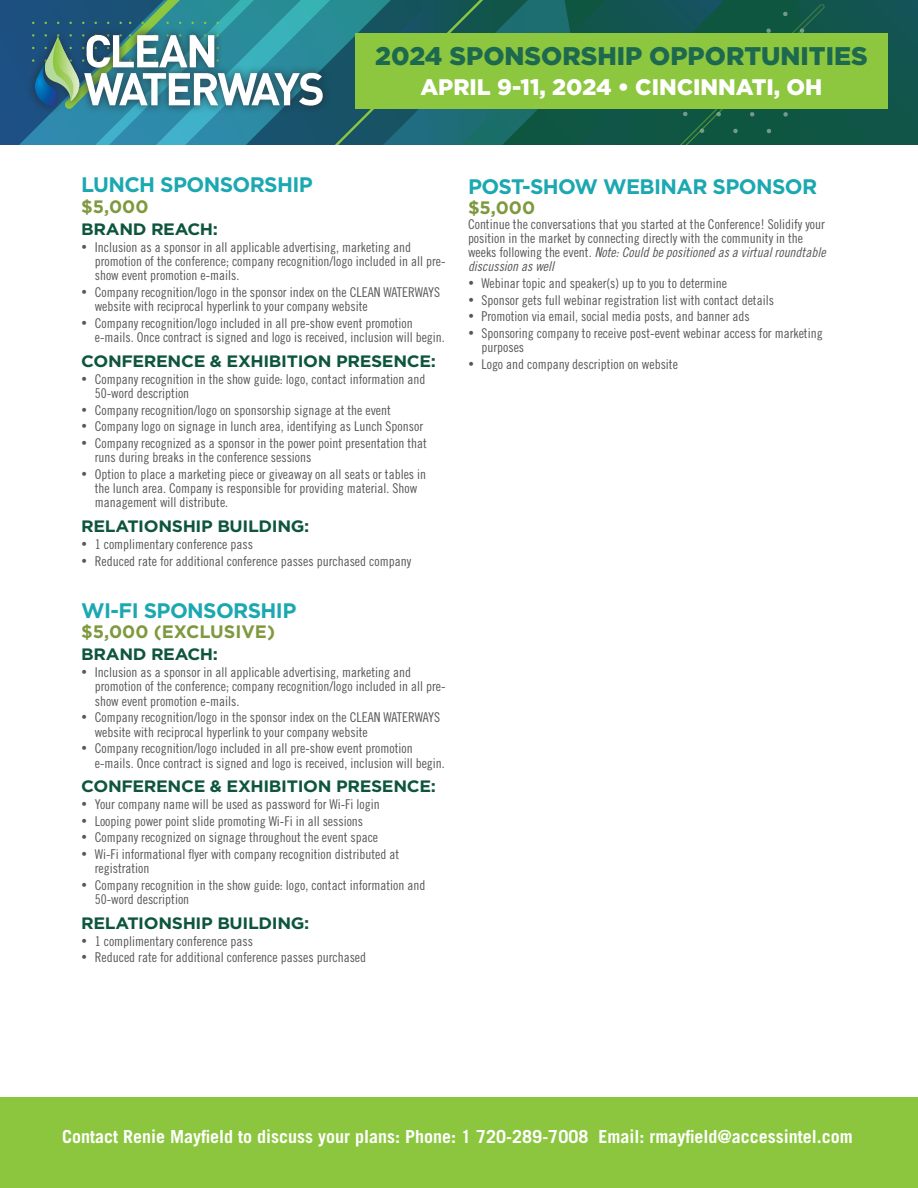
<style>
.page{position:relative;width:918px;height:1188px;background:#fff}
.page>*{position:absolute;margin:0;border:0;box-sizing:border-box;transform-origin:0 0}
.t1{font:900 25.5px "Gotham";color:#1c694f}
.t2{font:900 22.5px "Gotham";color:#fff}
.sponsorship_type{font:700 21px "Gotham";letter-spacing:-.03em;color:#1ca8b1}
.t3{font:700 18px "Trade Gothic LT Std";color:#fff}
.Price{font:700 18px "Gotham";color:#7f993f}
.sub_type{font:700 16.5px "Gotham";letter-spacing:-.02em;color:#0e553e;scale:1.06 1}
.no_bullets_-_des{font:13.5px/14.2px "Trade Gothic LT Std Cn 18";color:#57585a}
.s1{font-family:"Trade Gothic LT Std Cn 18 Obl"}
</style>
<div class="page">
<div style="left:629px;top:0;width:289px;height:145px;background:#12554c"></div>
<div style="left:355px;top:33px;width:533px;height:75px;background:#8dc63f"></div>
<svg style="left:0;top:0;width:824px;height:145px"></svg>
<img style="left:51px;top:36px;width:4px;height:65px">
<img style="left:55px;top:36px;width:24px;height:65px">
<div style="left:0;top:1098px;width:918px;height:90px;background:#8bc63e"></div>
<h1 class="t1" style="left:375px;top:38px;width:494px">2024 SPONSORSHIP OPPORTUNITIES</h1>
<h2 class="t2" style="left:420px;top:72px;width:403px">APRIL 9-11, 2024 • CINCINNATI, OH</h2>
<p class="sponsorship_type" style="left:81px;top:171px;width:233px">LUNCH SPONSORSHIP</p>
<p class="Price" style="left:81px;top:195px;width:69px">$5,000</p>
<p class="sub_type" style="left:81px;top:218px;width:131px">BRAND REACH:</p>
<p class="no_bullets_-_des" style="left:95px;top:240px;width:352px;text-indent:-14px">• Inclusion as a sponsor in all applicable advertising, marketing and promotion of the conference; company recognition/logo included in all pre&shy;show event promotion e-mails.</p>
<p class="no_bullets_-_des" style="left:95px;top:285px;width:347px;text-indent:-14px">• Company recognition/logo in the sponsor index on the CLEAN WATERWAYS website with reciprocal hyperlink to your company website</p>
<p class="no_bullets_-_des" style="left:95px;top:316px;width:352px;text-indent:-14px">• Company recognition/logo included in all pre-show event promotion e-mails. Once contract is signed and logo is received, inclusion will begin.</p>
<p class="sub_type" style="left:81px;top:350px;width:336px">CONFERENCE &amp; EXHIBITION PRESENCE:</p>
<p class="no_bullets_-_des" style="left:95px;top:372px;width:332px;text-indent:-14px">• Company recognition in the show guide: logo, contact information and<br>50-word description</p>
<p class="no_bullets_-_des" style="left:81px;top:403px;width:311px">• Company recognition/logo on sponsorship signage at the event</p>
<p class="no_bullets_-_des" style="left:81px;top:419px;width:343px">• Company logo on signage in lunch area, identifying as Lunch Sponsor</p>
<p class="no_bullets_-_des" style="left:95px;top:436px;width:334px;text-indent:-14px">• Company recognized as a sponsor in the power point presentation that runs during breaks in the conference sessions</p>
<p class="no_bullets_-_des" style="left:95px;top:467px;width:333px;text-indent:-14px">• Option to place a marketing piece or giveaway on all seats or tables in the lunch area. Company is responsible for providing material. Show management will distribute.</p>
<p class="sub_type" style="left:81px;top:515px;width:217px">RELATIONSHIP BUILDING:</p>
<p class="no_bullets_-_des" style="left:81px;top:537px;width:173px">• 1 complimentary conference pass</p>
<p class="no_bullets_-_des" style="left:81px;top:553px;width:331px">• Reduced rate for additional conference passes purchased company</p>
<p class="sponsorship_type" style="left:81px;top:596px;width:217px">WI-FI SPONSORSHIP</p>
<p class="Price" style="left:81px;top:620px;width:195px">$5,000 (EXCLUSIVE)</p>
<p class="sub_type" style="left:81px;top:644px;width:131px">BRAND REACH:</p>
<p class="no_bullets_-_des" style="left:95px;top:665px;width:352px;text-indent:-14px">• Inclusion as a sponsor in all applicable advertising, marketing and promotion of the conference; company recognition/logo included in all pre&shy;show event promotion e-mails.</p>
<p class="no_bullets_-_des" style="left:95px;top:710px;width:347px;text-indent:-14px">• Company recognition/logo in the sponsor index on the CLEAN WATERWAYS website with reciprocal hyperlink to your company website</p>
<p class="no_bullets_-_des" style="left:95px;top:741px;width:352px;text-indent:-14px">• Company recognition/logo included in all pre-show event promotion e-mails. Once contract is signed and logo is received, inclusion will begin.</p>
<p class="sub_type" style="left:81px;top:775px;width:336px">CONFERENCE &amp; EXHIBITION PRESENCE:</p>
<p class="no_bullets_-_des" style="left:81px;top:797px;width:300px">• Your company name will be used as password for Wi-Fi login</p>
<p class="no_bullets_-_des" style="left:81px;top:814px;width:283px">• Looping power point slide promoting Wi-Fi in all sessions</p>
<p class="no_bullets_-_des" style="left:81px;top:830px;width:298px">• Company recognized on signage throughout the event space</p>
<p class="no_bullets_-_des" style="left:95px;top:847px;width:306px;text-indent:-14px">• Wi-Fi informational flyer with company recognition distributed at registration</p>
<p class="no_bullets_-_des" style="left:95px;top:878px;width:332px;text-indent:-14px">• Company recognition in the show guide: logo, contact information and<br>50-word description</p>
<p class="sub_type" style="left:81px;top:912px;width:217px">RELATIONSHIP BUILDING:</p>
<p class="no_bullets_-_des" style="left:81px;top:934px;width:173px">• 1 complimentary conference pass</p>
<p class="no_bullets_-_des" style="left:81px;top:950px;width:286px">• Reduced rate for additional conference passes purchased</p>
<p class="sponsorship_type" style="left:468px;top:173px;width:351px">POST-SHOW WEBINAR SPONSOR</p>
<p class="Price" style="left:468px;top:196px;width:69px">$5,000</p>
<p class="no_bullets_-_des" style="left:468px;top:217px;width:359px">Continue the conversations that you started at the Conference! Solidify your position in the market by connecting directly with the community in the weeks following the event. <span class="s1">Note: Could be positioned as a virtual roundtable discussion as well</span></p>
<p class="no_bullets_-_des" style="left:468px;top:276px;width:261px">• Webinar topic and speaker(s) up to you to determine</p>
<p class="no_bullets_-_des" style="left:468px;top:293px;width:307px">• Sponsor gets full webinar registration list with contact details</p>
<p class="no_bullets_-_des" style="left:468px;top:309px;width:283px">• Promotion via email, social media posts, and banner ads</p>
<p class="no_bullets_-_des" style="left:482px;top:326px;width:343px;text-indent:-14px">• Sponsoring company to receive post-event webinar access for marketing purposes</p>
<p class="no_bullets_-_des" style="left:468px;top:357px;width:211px">• Logo and company description on website</p>
<h3 class="t3" style="left:62px;top:1126px;width:792px">Contact Renie Mayfield to discuss your plans: Phone: 1 720-289-7008 Email: rmayfield@accessintel.com</h3>
</div>
